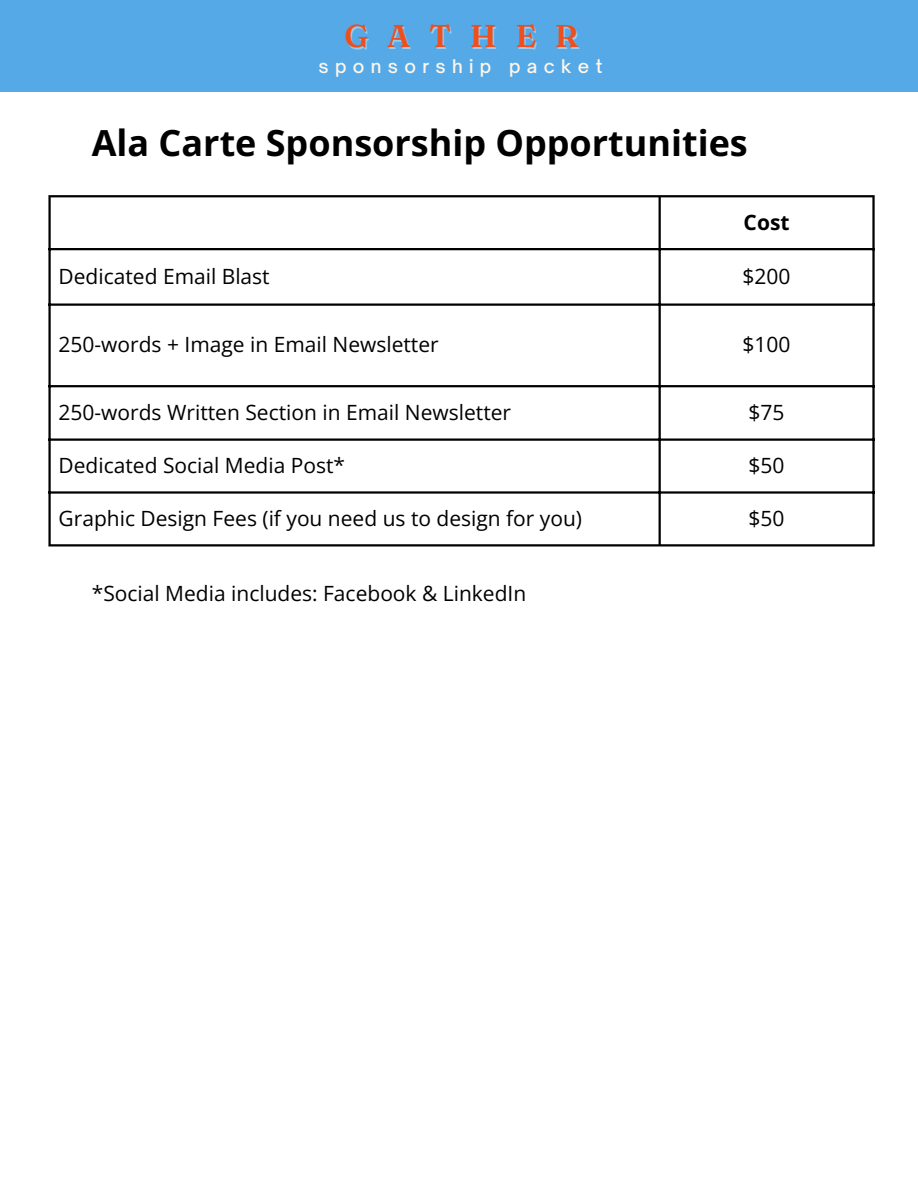
<style>
.page{position:relative;width:918px;height:1188px;background:#fff}
.page>*{position:absolute;margin:0;border:0;box-sizing:border-box;transform-origin:0 0}
.t1{font:700 36px "Open Sans";color:#000}
.t2{font:600 31.5px "Fraunces 9 pt";letter-spacing:.59em;color:#ed501e}
.t3{font:21px "Open Sans";color:#000}
.t4{font:700 21px "Open Sans";color:#000}
.t5{font:500 18px "Open Sauce One";letter-spacing:.35em;color:#fff6ea}
</style>
<div class="page">
<div style="left:0;top:0;width:918px;height:92px;background:#55a9e6"></div>
<hr style="left:48px;top:197px;width:3px;height:347px;background:#000">
<hr style="left:659px;top:197px;width:2px;height:347px;background:#000">
<hr style="left:872px;top:197px;width:3px;height:347px;background:#000">
<hr style="left:48px;top:195px;width:827px;height:2px;background:#000">
<hr style="left:48px;top:248px;width:827px;height:2px;background:#000">
<hr style="left:48px;top:303px;width:827px;height:3px;background:#000">
<hr style="left:48px;top:385px;width:827px;height:2px;background:#000">
<hr style="left:48px;top:438px;width:827px;height:3px;background:#000">
<hr style="left:48px;top:491px;width:827px;height:3px;background:#000">
<hr style="left:48px;top:544px;width:827px;height:2px;background:#000">
<p class="t2" style="left:344px;top:17px;width:236px">GATHER</p>
<p class="t5" style="left:318px;top:55px;width:285px">sponsorship packet</p>
<p class="t1" style="left:92px;top:118px;width:658px">Ala Carte Sponsorship Opportunities</p>
<p class="t4" style="left:744px;top:208px;width:47px">Cost</p>
<p class="t3" style="left:59px;top:262px;width:213px">Dedicated Email Blast</p>
<p class="t3" style="left:743px;top:262px;width:49px">$200</p>
<p class="t3" style="left:59px;top:329px;width:382px">250-words + Image in Email Newsletter</p>
<p class="t3" style="left:743px;top:329px;width:49px">$100</p>
<p class="t3" style="left:59px;top:398px;width:454px">250-words Written Section in Email Newsletter</p>
<p class="t3" style="left:749px;top:398px;width:37px">$75</p>
<p class="t3" style="left:59px;top:451px;width:288px">Dedicated Social Media Post*</p>
<p class="t3" style="left:749px;top:451px;width:37px">$50</p>
<p class="t3" style="left:59px;top:504px;width:525px">Graphic Design Fees (if you need us to design for you)</p>
<p class="t3" style="left:749px;top:504px;width:37px">$50</p>
<p class="t3" style="left:92px;top:578px;width:436px">*Social Media includes: Facebook &amp; LinkedIn</p>
</div>
